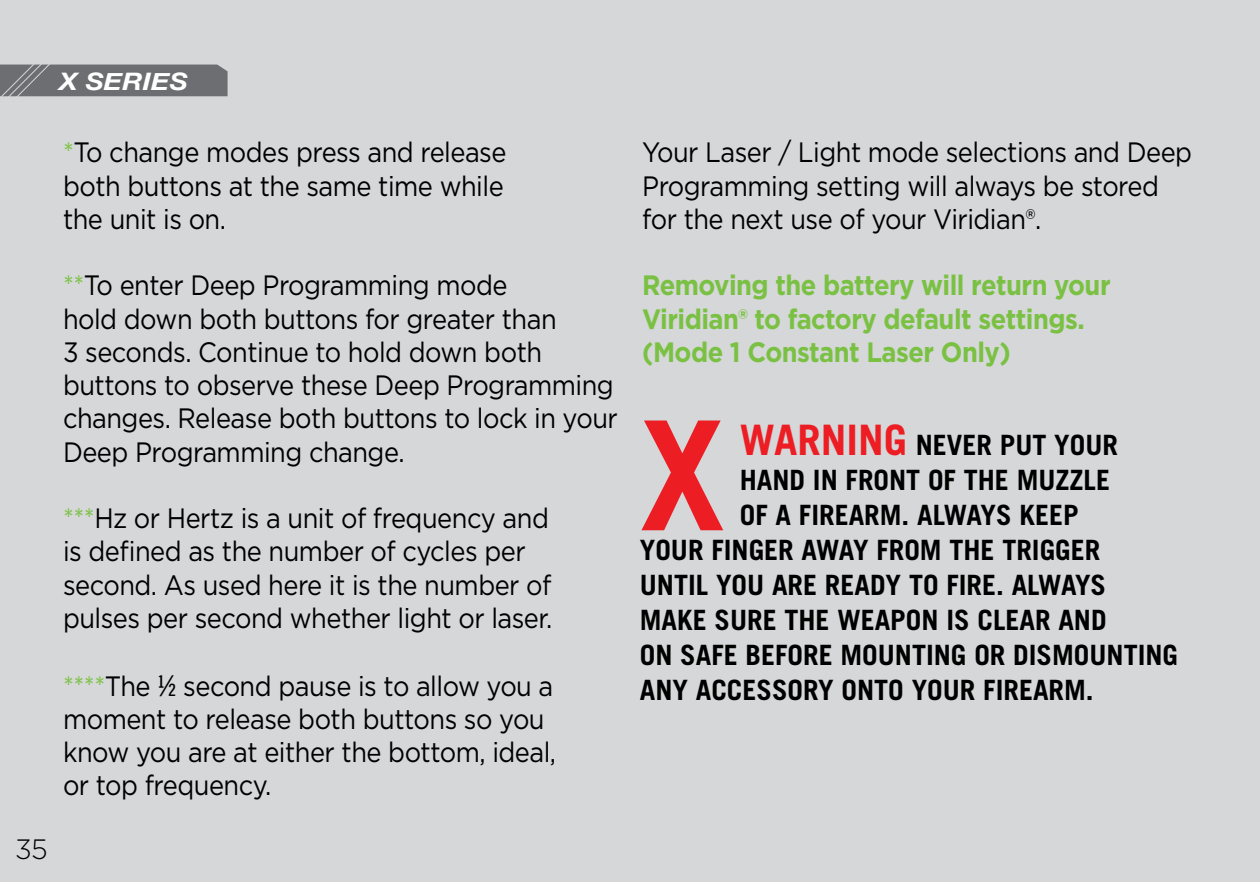
<style>
.page{position:relative;width:1260px;height:882px;background:#d5d7d8}
.page>*{position:absolute;margin:0;border:0;box-sizing:border-box;transform-origin:0 0}
.t1{font:700 151.9px "Trade Gothic";color:#ed1d24}
.t2{font:28px/33.2px "Gotham";letter-spacing:-.02em;color:#000;scale:.91 1}
.t3{font:700 28px "Trade Gothic";color:#000}
.t4{font:700 28px/33.2px "Gotham";letter-spacing:-.02em;color:#7ac143;scale:.91 1}
.t5{font:300 28px "Gotham";color:#000}
.t6{font:italic 700 24.15px "Helvetica Neue";color:#fff;scale:1.16 1}
.s1{color:#7ac143}
.s2{font-family:"Trade Gothic Cond Eighteen";font-size:28.35px}
.s3{font-size:42px;color:#ed1d24}
</style>
<div class="page">
<svg style="left:0;top:64px;width:228px;height:33px;background:#737477"></svg>
<p class="t6" style="left:59px;top:62px;width:112px">X SERIES</p>
<p class="t2" style="left:63px;top:135px;width:489px;text-align:justify"><span class="s1">*</span>To change modes press and release both buttons at the same time while the unit is on.</p>
<p class="t5" style="left:15px;top:831px;width:34px">35</p>
<p class="t2" style="left:63px;top:268px;width:611px"><span class="s1">**</span>To enter Deep Programming mode<br>hold down both buttons for greater than<br>3 seconds. Continue to hold down both buttons to observe these Deep Programming changes. Release both buttons to lock in your Deep Programming change.</p>
<p class="t2" style="left:63px;top:501px;width:539px"><span class="s1">***</span>Hz or Hertz is a unit of frequency and is defined as the number of cycles per second. As used here it is the number of pulses per second whether light or laser.</p>
<p class="t2" style="left:63px;top:669px;width:544px"><span class="s1">****</span>The <span class="s2">½</span> second pause is to allow you a moment to release both buttons so you know you are at either the bottom, ideal, or top frequency.</p>
<p class="t2" style="left:642px;top:135px;width:606px">Your Laser / Light mode selections and Deep<br>Programming setting will always be stored for the next use of your Viridian®.</p>
<p class="t4" style="left:642px;top:269px;width:516px">Removing the battery will return your<br>Viridian® to factory default settings. (Mode 1 Constant Laser Only)</p>
<h1 class="t1" style="left:640px;top:383px;width:86px">X</h1>
<p class="t3" style="left:740px;top:427px;width:380px"><span class="s3">WARNING</span> NEVER PUT YOUR</p>
<p class="t3" style="left:740px;top:462px;width:372px">HAND IN FRONT OF THE MUZZLE</p>
<p class="t3" style="left:740px;top:497px;width:340px">OF A FIREARM. ALWAYS KEEP</p>
<p class="t3" style="left:640px;top:532px;width:462px">YOUR FINGER AWAY FROM THE TRIGGER</p>
<p class="t3" style="left:640px;top:567px;width:468px">UNTIL YOU ARE READY TO FIRE. ALWAYS</p>
<p class="t3" style="left:640px;top:602px;width:468px">MAKE SURE THE WEAPON IS CLEAR AND</p>
<p class="t3" style="left:640px;top:637px;width:540px">ON SAFE BEFORE MOUNTING OR DISMOUNTING</p>
<p class="t3" style="left:640px;top:672px;width:455px">ANY ACCESSORY ONTO YOUR FIREARM.</p>
</div>
